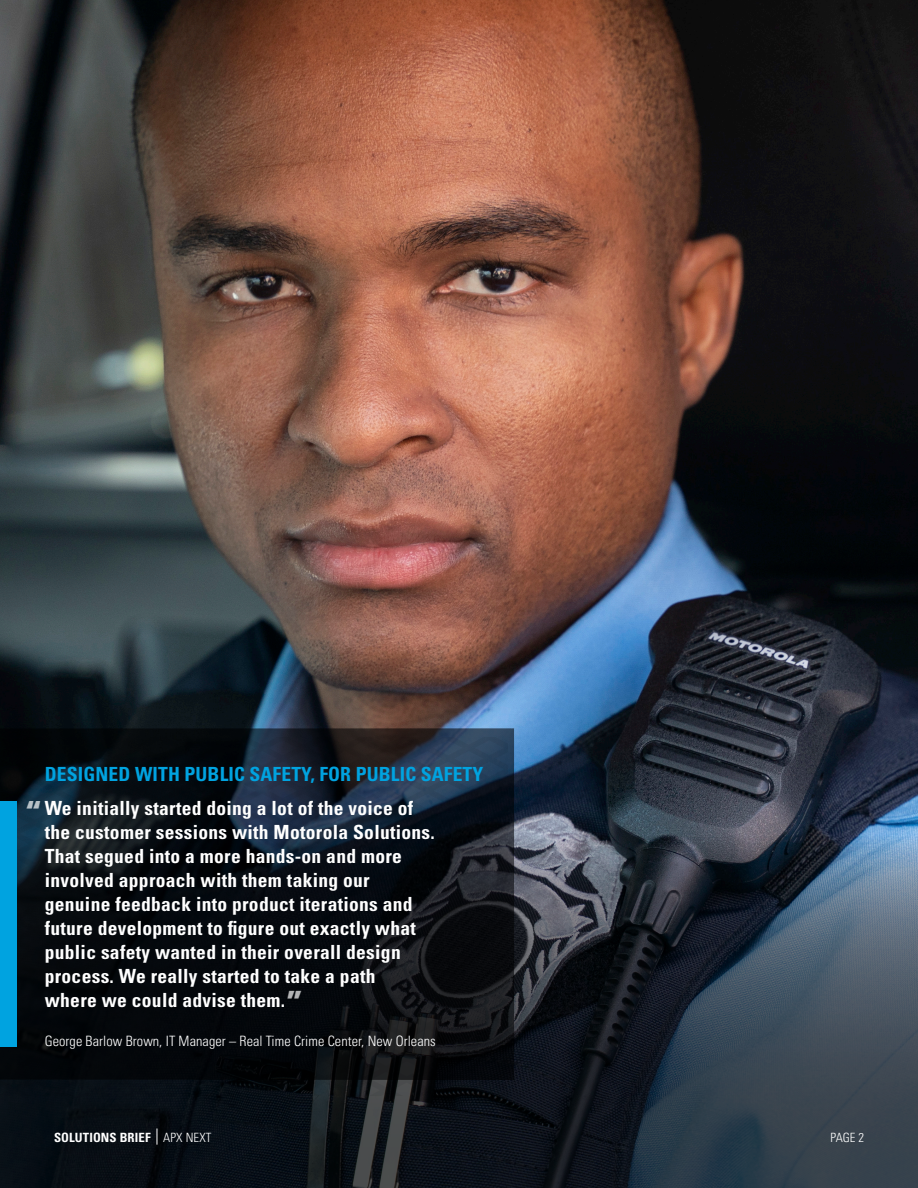
<style>
.page{position:relative;width:918px;height:1188px;background:#fff}
.page>*{position:absolute;margin:0;border:0;box-sizing:border-box;transform-origin:0 0}
.t1{font:700 condensed 39px "Univers LT Pro";color:#fff}
.t2{font:700 condensed 19.5px/24px "Univers LT Pro";letter-spacing:.015em;color:#fff}
.t3{font:700 condensed 19.5px "Univers LT Pro";letter-spacing:.01em;color:#00a3e0}
.t4{font:300 condensed 14.25px "Univers LT Pro";letter-spacing:.005em;color:#fff}
.t5{font:700 condensed 12.75px "Univers LT Pro";letter-spacing:.01em;color:#fff}
.t6{font:300 condensed 12.75px "Univers LT Pro";color:#fff}
.s1{font-size:39px}
.s2{font-weight:300}
</style>
<div class="page">
<img style="left:0;top:0;width:918px;height:834px">
<svg style="left:0;top:834px;width:918px;height:354px;background:#27303b"></svg>
<svg style="left:157px;top:1128px;width:1px;height:17px"></svg>
<svg style="left:0;top:728px;width:514px;height:352px;background:#0c1219"></svg>
<div style="left:0;top:801px;width:16px;height:245px;background:#00a3e0"></div>
<p class="t3" style="left:45px;top:762px;width:440px">DESIGNED WITH PUBLIC SAFETY, FOR PUBLIC SAFETY</p>
<p class="t2" style="left:45px;top:796px;width:392px">We initially started doing a lot of the voice of the customer sessions with Motorola Solutions.<br>That segued into a more hands-on and more involved approach with them taking our genuine feedback into product iterations and future development to figure out exactly what public safety wanted in their overall design process. We really started to take a path<br>where we could advise them.<span class="s1">”</span></p>
<p class="t4" style="left:45px;top:1031px;width:392px">George Barlow Brown, IT Manager – Real Time Crime Center, New Orleans</p>
<h1 class="t1" style="left:25px;top:791px;width:19px">“</h1>
<p class="t5" style="left:54px;top:1129px;width:159px">SOLUTIONS BRIEF <span class="s2">APX NEXT</span></p>
<p class="t6" style="left:831px;top:1129px;width:35px">PAGE 2</p>
</div>
